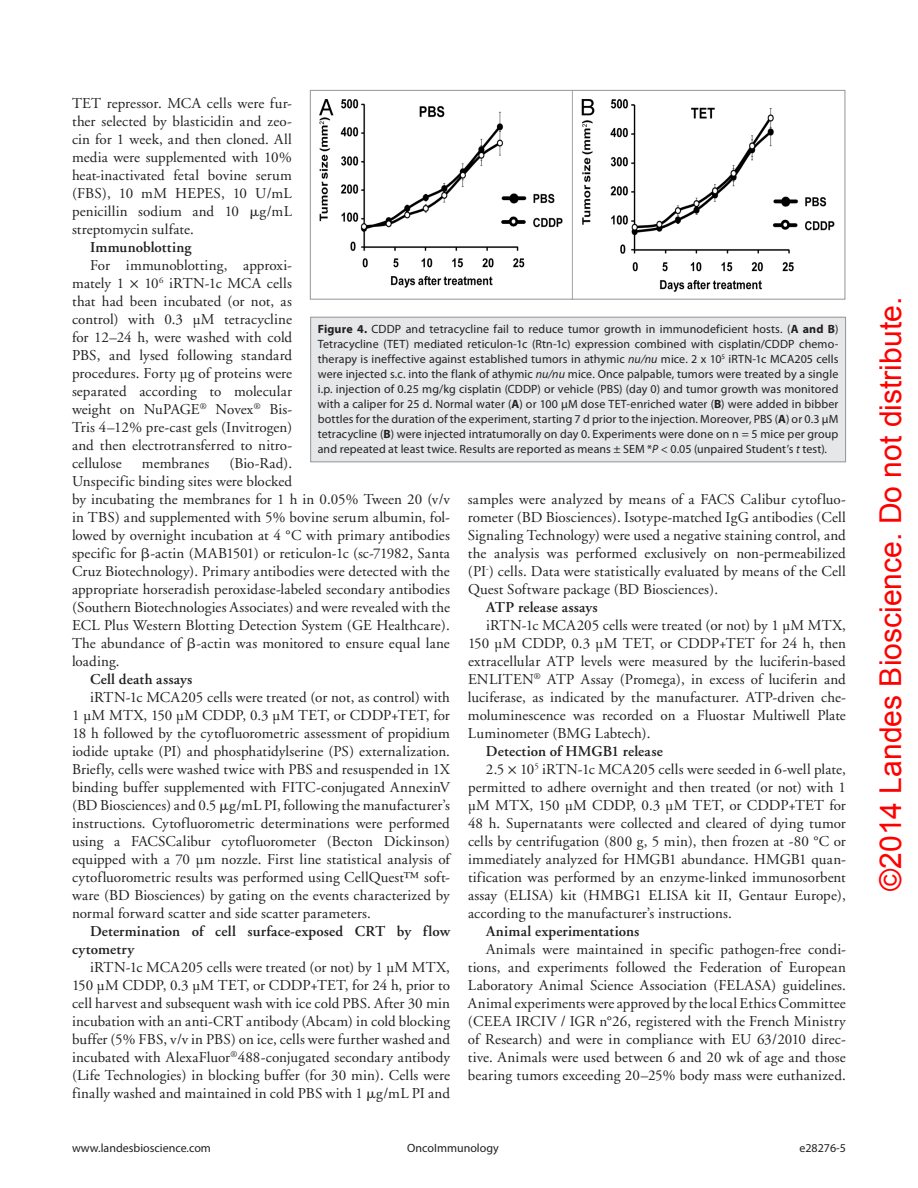
<style>
.page{position:relative;width:918px;height:1188px;background:#fff}
.page>*{position:absolute;margin:0;border:0;box-sizing:border-box;transform-origin:0 0}
.t1{font:30.15px "Arial";color:#f00}
.t2{font:15px/18px "Adobe Garamond";letter-spacing:.01em;color:#231f20;text-align:justify}
.t3{font:600 15px/18px "Adobe Garamond";letter-spacing:.01em;color:#231f20}
.t4{font:12px/15px "Myriad Pro";letter-spacing:.005em;color:#231f20;text-align:justify}
.s1{font-family:"Universal Std Greekw Math Pi"}
.s2{font-family:"Myriad Pro"}
.s3{font-weight:700}
.s4{font-style:italic}
</style>
<div class="page">
<img style="left:319px;top:92px;width:516px;height:206px">
<div style="left:310px;top:90px;width:535px;height:210px;border:1px solid #939598"></div>
<div style="left:311px;top:317px;width:535px;height:145px;background:#e6e7e9"></div>
<div style="left:310px;top:317px;width:536px;height:145px;border:1px solid #939598"></div>
<p class="t2" style="left:72px;top:95px;width:221px">TET repressor. MCA cells were fur&shy;ther selected by blasticidin and zeo&shy;cin for 1 week, and then cloned. All media were supplemented with 10% heat-inactivated fetal bovine serum (FBS), 10 mM HEPES, 10 U/mL penicillin sodium and 10 <span class="s1">μ</span>g/mL streptomycin sulfate.</p>
<p class="t3" style="left:90px;top:239px;width:103px">Immunoblotting</p>
<p class="t2" style="left:72px;top:257px;width:222px;text-indent:18px">For immunoblotting, approxi&shy;mately 1 <span class="s2">×</span> 10<sup>6</sup> iRTN-1c MCA cells that had been incubated (or not, as control) with 0.3 µM tetracycline for 12–24 h, were washed with cold PBS, and lysed following standard procedures. Forty µg of proteins were separated according to molecular weight on NuPAGE<sup>®</sup> Novex<sup>®</sup> Bis-Tris 4–12% pre-cast gels (Invitrogen) and then electrotransferred to nitro&shy;cellulose</p>
<p class="t4" style="left:318px;top:322px;width:522px"><span class="s3">Figure 4.</span> CDDP and tetracycline fail to reduce tumor growth in immunodeficient hosts. (<span class="s3">A and B</span>)<br>Tetracycline (TET) mediated reticulon-1c (Rtn-1c) expression combined with cisplatin/CDDP chemo&shy;therapy is ineffective against established tumors in athymic <span class="s4">nu/nu</span> mice. 2 x 10<sup>5</sup> iRTN-1c MCA 205 cells were injected s.c. into the flank of athymic <span class="s4">nu/nu</span> mice. Once palpable, tumors were treated by a single i.p. injection of 0.25 mg/kg cisplatin (CDDP) or vehicle (PBS) (day 0) and tumor growth was monitored with a caliper for 25 d. Normal water (<span class="s3">A</span>) or 100 µM dose TET-enriched water (<span class="s3">B</span>) were added in bibber bottles for the duration of the experiment, starting 7 d prior to the injection. Moreover, PBS (<span class="s3">A</span>) or 0.3 µM tetracycline (<span class="s3">B</span>) were injected intratumorally on day 0. Experiments were done on n = 5 mice per group and repeated at least twice. Results are reported as means ± SEM *<span class="s4">P</span> &lt; 0.05 (unpaired Student’s <span class="s4">t</span> test).</p>
<p class="t2" style="left:72px;top:455px;width:379px;text-align:left;text-indent:157px">(Bio-Rad).<br>Unspecific binding sites were blocked<br>by incubating the membranes for 1 h in 0.05% Tween 20 (v/v in TBS) and supplemented with 5% bovine serum albumin, fol&shy;lowed by overnight incubation at 4 °C with primary antibodies specific for <span class="s1">β</span>-actin (MAB1501) or reticulon-1c (sc-71982, Santa Cruz Biotechnology). Primary antibodies were detected with the appropriate horseradish peroxidase-labeled secondary antibodies (Southern Biotechnologies Associates) and were revealed with the ECL Plus Western Blotting Detection System (GE Healthcare).<br>The abundance of <span class="s1">β</span>-actin was monitored to ensure equal lane loading.</p>
<p class="t3" style="left:90px;top:671px;width:104px">Cell death assays</p>
<p class="t2" style="left:72px;top:689px;width:379px;text-indent:18px">iRTN-1c MCA205 cells were treated (or not, as control) with 1 µM MTX, 150 µM CDDP, 0.3 µM TET, or CDDP+TET, for 18 h followed by the cytofluorometric assessment of propidium iodide uptake (PI) and phosphatidylserine (PS) externalization.<br>Briefly, cells were washed twice with PBS and resuspended in 1X binding buffer supplemented with FITC-conjugated AnnexinV (BD Biosciences) and 0.5 <span class="s1">μ</span>g/mL PI, following the manufacturer’s instructions. Cytofluorometric determinations were performed using a FACSCalibur cytofluorometer (Becton Dickinson) equipped with a 70 µm nozzle. First line statistical analysis of cytofluorometric results was performed using CellQuest™ soft&shy;ware (BD Biosciences) by gating on the events characterized by normal forward scatter and side scatter parameters.</p>
<p class="t3" style="left:72px;top:923px;width:379px;text-indent:18px">Determination of cell surface-exposed CRT by flow cytometry</p>
<p class="t2" style="left:72px;top:959px;width:380px;text-indent:18px">iRTN-1c MCA205 cells were treated (or not) by 1 µM MTX, 150 µM CDDP, 0.3 µM TET, or CDDP+TET, for 24 h, prior to cell harvest and subsequent wash with ice cold PBS. After 30 min incubation with an anti-CRT antibody (Abcam) in cold blocking buffer (5% FBS, v/v in PBS) on ice, cells were further washed and incubated with AlexaFluor<sup>®</sup>488-conjugated secondary antibody (Life Technologies) in blocking buffer (for 30 min). Cells were finally washed and maintained in cold PBS with 1 <span class="s1">μ</span>g/mL PI and</p>
<p class="t2" style="left:142px;top:455px;width:69px">membranes</p>
<p class="t2" style="left:468px;top:491px;width:379px">samples were analyzed by means of a FACS Calibur cytofluo&shy;rometer (BD Biosciences). Isotype-matched IgG antibodies (Cell Signaling Technology) were used a negative staining control, and the analysis was performed exclusively on non-permeabilized (PI<sup>-</sup>) cells. Data were statistically evaluated by means of the Cell Quest Software package (BD Biosciences).</p>
<p class="t3" style="left:486px;top:599px;width:113px">ATP release assays</p>
<p class="t2" style="left:468px;top:617px;width:380px;text-indent:18px">iRTN-1c MCA205 cells were treated (or not) by 1 µM MTX, 150 µM CDDP, 0.3 µM TET, or CDDP+TET for 24 h, then extracellular ATP levels were measured by the luciferin-based ENLITEN<sup>®</sup> ATP Assay (Promega), in excess of luciferin and luciferase, as indicated by the manufacturer. ATP-driven che&shy;moluminescence was recorded on a Fluostar Multiwell Plate Luminometer (BMG Labtech).</p>
<p class="t3" style="left:486px;top:743px;width:178px">Detection of HMGB1 release</p>
<p class="t2" style="left:486px;top:761px;width:361px">2.5 <span class="s2">×</span> 10<sup>5</sup> iRTN-1c MCA205 cells were seeded in 6-well plate,</p>
<p class="t2" style="left:468px;top:779px;width:379px">permitted to adhere overnight and then treated (or not) with 1</p>
<p class="t2" style="left:468px;top:797px;width:379px">µM MTX, 150 µM CDDP, 0.3 µM TET, or CDDP+TET for</p>
<p class="t2" style="left:468px;top:815px;width:379px">48 h. Supernatants were collected and cleared of dying tumor</p>
<p class="t2" style="left:468px;top:833px;width:379px">cells by centrifugation (800 g, 5 min), then frozen at -80 °C or</p>
<p class="t2" style="left:468px;top:851px;width:379px">immediately analyzed for HMGB1 abundance. HMGB1 quan-</p>
<p class="t2" style="left:468px;top:869px;width:379px">tification was performed by an enzyme-linked immunosorbent</p>
<p class="t2" style="left:468px;top:887px;width:379px">assay (ELISA) kit (HMBG1 ELISA kit II, Gentaur Europe),</p>
<p class="t2" style="left:468px;top:905px;width:265px">according to the manufacturer’s instructions.</p>
<p class="t3" style="left:486px;top:923px;width:155px">Animal experimentations</p>
<p class="t2" style="left:468px;top:941px;width:379px;text-indent:18px">Animals were maintained in specific pathogen-free condi&shy;tions, and experiments followed the Federation of European Laboratory Animal Science Association (FELASA) guidelines.<br>Animal experiments were approved by the local Ethics Committee (CEEA IRCIV / IGR n°26, registered with the French Ministry of Research) and were in compliance with EU 63/2010 direc&shy;tive. Animals were used between 6 and 20 wk of age and those bearing tumors exceeding 20–25% body mass were euthanized.</p>
<p class="t4" style="left:72px;top:1140px;width:140px">www.landesbioscience.com</p>
<p class="t4" style="left:407px;top:1140px;width:93px">OncoI mmunology</p>
<p class="t4" style="left:799px;top:1140px;width:48px">e28276-5</p>
<h1 class="t1" style="left:871px;top:891px;width:595px;rotate:-90deg">©2014 Landes Bioscience. Do not distribute.</h1>
</div>
